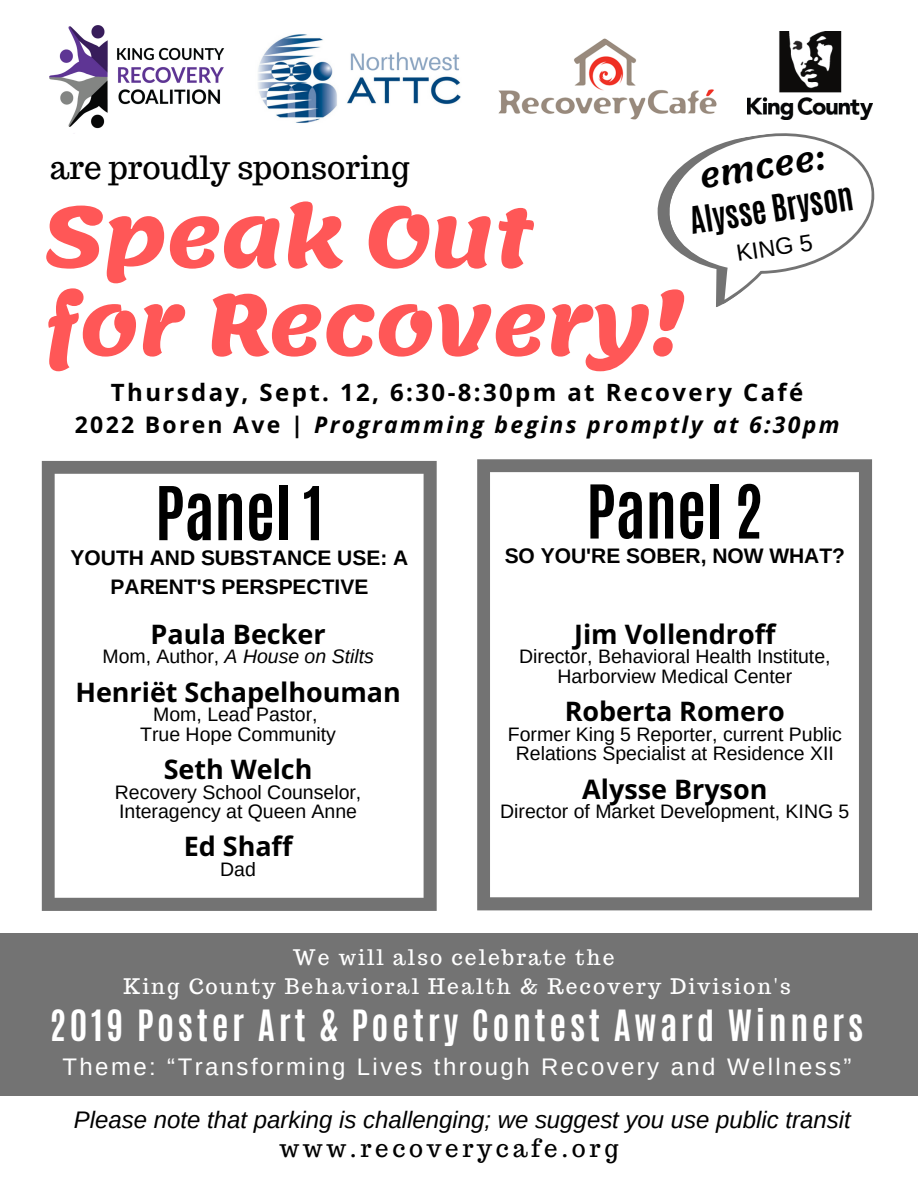
<style>
.page{position:relative;width:918px;height:1188px;background:#fff}
.page>*{position:absolute;margin:0;border:0;box-sizing:border-box;transform-origin:0 0}
.t1{font:700 84px/87.9px "Lemonada";letter-spacing:-.015em;color:#ff5757}
.t2{font:700 63px "Antonio";color:#000}
.t3{font:700 36px "Antonio";letter-spacing:.1em;color:#fff}
.t4{font:31.5px "Trocchi";color:#000}
.t5{font:700 31.2px "Antonio";color:#000}
.t6{font:600 31.2px "Lemonada";color:#000}
.t7{font:700 27px "Open Sans Hebrew";color:#000}
.t8{font:italic 24px "Arimo";color:#000}
.t9{font:24px "Arimo";letter-spacing:.1em;color:#fff}
.t10{font:700 24px "Open Sans Hebrew";letter-spacing:.1em;color:#000}
.t11{font:24px "Trocchi";letter-spacing:.155em;color:#000}
.t12{font:23.4px "Arimo";color:#000}
.t13{font:italic 700 22.95px "Open Sans Hebrew";letter-spacing:.1em;color:#000}
.t14{font:21px/29.1px "Trocchi";letter-spacing:.1em;color:#fff;text-align:center}
.t15{font:700 21px/29px "Arimo";color:#000;text-align:center}
.t16{font:19.5px/19.4px "Arimo";color:#000;text-align:center}
.t17{font:italic 19.5px "Arimo";color:#000}
.s1{font-style:normal}
</style>
<div class="page">
<img style="left:50px;top:25px;width:175px;height:104px">
<img style="left:499px;top:39px;width:218px;height:81px">
<img style="left:748px;top:31px;width:125px;height:89px">
<svg style="left:657px;top:133px;width:218px;height:174px"></svg>
<svg style="left:42px;top:461px;width:395px;height:450px"></svg>
<svg style="left:477px;top:459px;width:395px;height:451px"></svg>
<div style="left:0;top:933px;width:918px;height:162px;background:#737373"></div>
<img style="left:258px;top:34px;width:203px;height:89px">
<h3 class="t6" style="left:697px;top:159px;width:128px;rotate:-9deg">emcee:</h3>
<h3 class="t5" style="left:687px;top:200px;width:166px;rotate:-9deg">Alysse Bryson</h3>
<p class="t12" style="left:735px;top:240px;width:78px;rotate:-9deg">KING 5</p>
<h3 class="t4" style="left:50px;top:147px;width:361px">are proudly sponsoring</h3>
<h1 class="t1" style="left:43px;top:194px;width:643px">Speak Out for Recovery!</h1>
<p class="t10" style="left:111px;top:375px;width:694px">Thursday, Sept. 12, 6:30-8:30pm at Recovery Café</p>
<p class="t13" style="left:75px;top:409px;width:766px"><span class="s1">2022 Boren Ave |</span> Programming begins promptly at 6:30pm</p>
<h2 class="t2" style="left:155px;top:468px;width:170px">Panel 1</h2>
<p class="t15" style="left:71px;top:543px;width:339px">YOUTH AND SUBSTANCE USE: A<br>PARENT'S PERSPECTIVE</p>
<h3 class="t7" style="left:151px;top:615px;width:176px">Paula Becker</h3>
<p class="t17" style="left:102px;top:646px;width:273px"><span class="s1">Mom, Author,</span> A House on Stilts</p>
<h3 class="t7" style="left:75px;top:673px;width:327px">Henriët Schapelhouman</h3>
<p class="t16" style="left:140px;top:705px;width:197px">Mom, Lead Pastor,<br>True Hope Community</p>
<h3 class="t7" style="left:164px;top:750px;width:150px">Seth Welch</h3>
<p class="t16" style="left:115px;top:782px;width:248px;text-align:left">Recovery School Counselor,<br>Interagency at Queen Anne</p>
<h3 class="t7" style="left:184px;top:828px;width:110px">Ed Shaff</h3>
<p class="t16" style="left:220px;top:859px;width:37px">Dad</p>
<h2 class="t2" style="left:586px;top:467px;width:178px">Panel 2</h2>
<p class="t15" style="left:505px;top:541px;width:342px">SO YOU'RE SOBER, NOW WHAT?</p>
<h3 class="t7" style="left:574px;top:615px;width:203px">Jim Vollendroff</h3>
<p class="t16" style="left:519px;top:647px;width:313px">Director, Behavioral Health Institute,<br>Harborview Medical Center</p>
<h3 class="t7" style="left:565px;top:693px;width:222px">Roberta Romero</h3>
<p class="t16" style="left:508px;top:724px;width:336px">Former King 5 Reporter, current Public<br>Relations Specialist at Residence XII</p>
<h3 class="t7" style="left:582px;top:770px;width:187px">Alysse Bryson</h3>
<p class="t16" style="left:500px;top:801px;width:351px">Director of Market Development, KING 5</p>
<p class="t14" style="left:124px;top:942px;width:669px">We will also celebrate the<br>King County Behavioral Health &amp; Recovery Division's</p>
<h3 class="t3" style="left:50px;top:1000px;width:815px">2019 Poster Art &amp; Poetry Contest Award Winners</h3>
<p class="t9" style="left:63px;top:1053px;width:791px">Theme: “Transforming Lives through Recovery and Wellness”</p>
<p class="t8" style="left:74px;top:1107px;width:779px">Please note that parking is challenging; we suggest you use public transit</p>
<p class="t11" style="left:279px;top:1133px;width:341px">www.recoverycafe.org</p>
</div>
